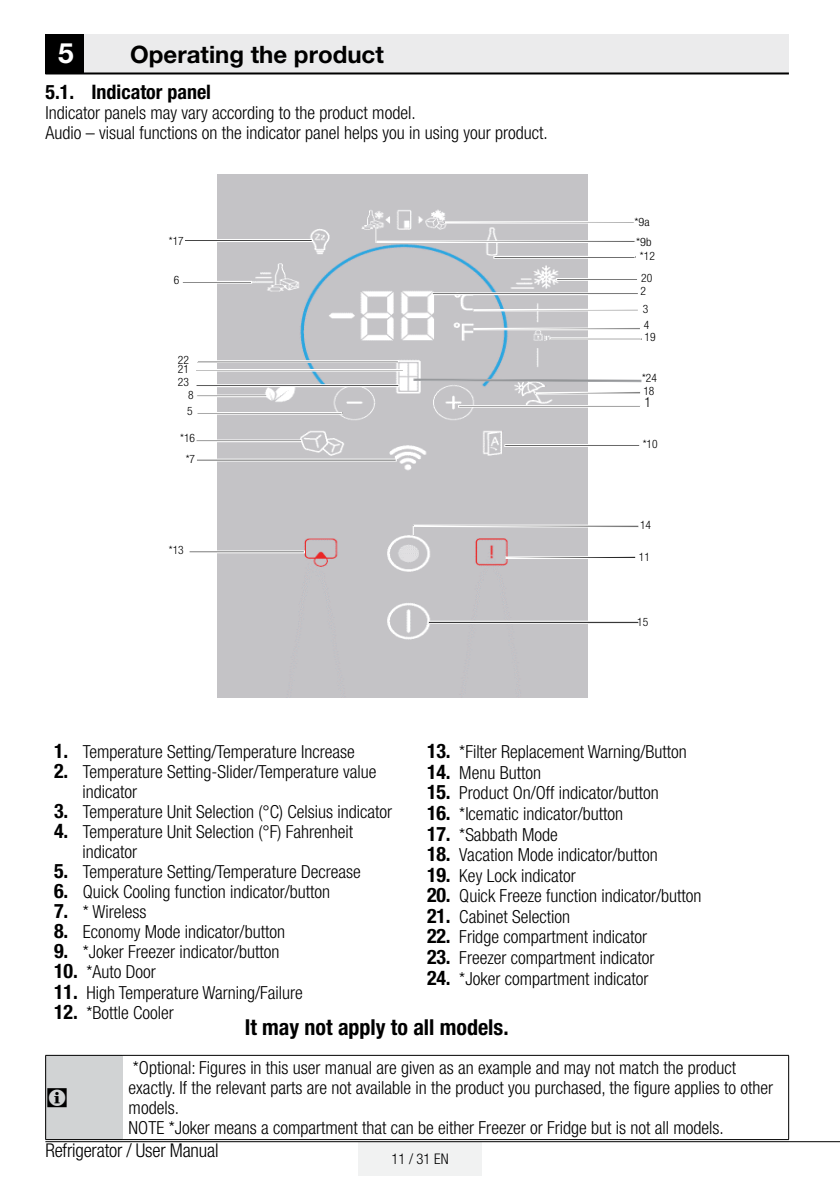
<style>
.page{position:relative;width:840px;height:1191px;background:#fff}
.page>*{position:absolute;margin:0;border:0;box-sizing:border-box;transform-origin:0 0}
.t1{font:700 28px "Helvetica Neue LT Pro";color:#fff}
.t2{font:28px "ZIWARNUN";color:#000}
.t3{font:700 24px "Helvetica Neue LT Pro";color:#000}
.t4{font:700 condensed 22px "Helvetica Neue LT Pro";color:#000}
.t5{font:700 condensed 20px "Helvetica Neue LT Pro";color:#000}
.t6{font:300 condensed 19px "Helvetica Neue LT Pro";letter-spacing:-.01em;color:#000}
.t7{font:300 condensed 18px/20px "Helvetica Neue LT Pro";color:#000}
.t8{font:300 condensed 14.6px "Helvetica Neue LT Pro";color:#000}
.t9{font:300 condensed 13.8px "Helvetica Neue LT Pro";color:#000}
.t10{font:300 condensed 11.6px/17.6px "Helvetica Neue LT Pro";color:#000}
.t11{font:300 condensed 11.6px/20px "Helvetica Neue LT Pro";color:#000;scale:1.06 1}
.s1{font-weight:700;font-size:20px}
</style>
<div class="page">
<div style="left:358px;top:1142px;width:123px;height:33px;background:#f1f2f2"></div>
<hr style="left:45px;top:1141px;width:794px;height:1px;background:#000">
<div style="left:45px;top:34px;width:40px;height:40px;background:#000"></div>
<div style="left:85px;top:34px;width:703px;height:40px;background:#ebebec"></div>
<hr style="left:45px;top:72px;width:743px;height:2px;background:#000">
<div style="left:46px;top:1055px;width:77px;height:84px;background:#d1d3d4"></div>
<hr style="left:45px;top:1139px;width:78px;height:1px;background:#000">
<hr style="left:123px;top:1139px;width:665px;height:1px;background:#000">
<hr style="left:45px;top:1055px;width:1px;height:84px;background:#000">
<hr style="left:787px;top:1055px;width:1px;height:84px;background:#000">
<hr style="left:45px;top:1055px;width:78px;height:1px;background:#000">
<hr style="left:123px;top:1055px;width:665px;height:1px;background:#000">
<div style="left:217px;top:175px;width:370px;height:522px;background:#c4c3c6"></div>
<svg style="left:457px;top:405px;width:183px;height:3px"></svg>
<svg style="left:431px;top:292px;width:207px;height:3px"></svg>
<svg style="left:197px;top:360px;width:202px;height:3px"></svg>
<svg style="left:196px;top:369px;width:208px;height:2px"></svg>
<svg style="left:196px;top:439px;width:106px;height:3px"></svg>
<svg style="left:197px;top:412px;width:145px;height:3px"></svg>
<svg style="left:197px;top:458px;width:199px;height:3px"></svg>
<svg style="left:196px;top:384px;width:203px;height:3px"></svg>
<svg style="left:185px;top:239px;width:128px;height:3px"></svg>
<svg style="left:555px;top:278px;width:82px;height:3px"></svg>
<svg style="left:182px;top:281px;width:70px;height:3px"></svg>
<svg style="left:197px;top:394px;width:70px;height:3px"></svg>
<svg style="left:189px;top:550px;width:116px;height:3px"></svg>
<svg style="left:504px;top:444px;width:136px;height:3px"></svg>
<svg style="left:549px;top:337px;width:92px;height:3px"></svg>
<svg style="left:493px;top:256px;width:142px;height:3px"></svg>
<svg style="left:427px;top:621px;width:212px;height:3px"></svg>
<svg style="left:505px;top:555px;width:131px;height:4px"></svg>
<svg style="left:535px;top:391px;width:106px;height:3px"></svg>
<svg style="left:473px;top:309px;width:165px;height:2px"></svg>
<svg style="left:473px;top:327px;width:167px;height:3px"></svg>
<svg style="left:375px;top:221px;width:260px;height:22px"></svg>
<svg style="left:412px;top:524px;width:227px;height:11px"></svg>
<svg style="left:413px;top:374px;width:229px;height:8px"></svg>
<h1 class="t1" style="left:58px;top:36px;width:17px">5</h1>
<h2 class="t3" style="left:130px;top:40px;width:255px">Operating the product</h2>
<p class="t5" style="left:45px;top:80px;width:167px">5.1. Indicator panel</p>
<p class="t7" style="left:45px;top:103px;width:503px">Indicator panels may vary according to the product model.<br>Audio – visual functions on the indicator panel helps you in using your product.</p>
<p class="t10" style="left:169px;top:232px;width:16px">*17</p>
<p class="t10" style="left:174px;top:271px;width:7px">6</p>
<p class="t10" style="left:178px;top:348px;width:13px;line-height:22.4px">22<br>23</p>
<p class="t10" style="left:178px;top:360px;width:13px">21</p>
<p class="t10" style="left:188px;top:386px;width:7px">8</p>
<p class="t10" style="left:187px;top:402px;width:7px">5</p>
<p class="t10" style="left:180px;top:429px;width:16px">*16</p>
<p class="t10" style="left:186px;top:450px;width:11px">*7</p>
<p class="t10" style="left:169px;top:541px;width:16px">*13</p>
<p class="t11" style="left:634px;top:212px;width:18px">*9a *9b</p>
<p class="t10" style="left:639px;top:247px;width:16px">*12</p>
<p class="t10" style="left:640px;top:269px;width:13px">20</p>
<p class="t10" style="left:640px;top:282px;width:9px">2<br>3</p>
<p class="t10" style="left:643px;top:316px;width:7px">4</p>
<p class="t10" style="left:644px;top:328px;width:13px">19</p>
<p class="t10" style="left:643px;top:382px;width:13px">18</p>
<p class="t9" style="left:644px;top:394px;width:8px">1</p>
<p class="t10" style="left:642px;top:435px;width:16px">*10</p>
<p class="t10" style="left:639px;top:516px;width:13px">14</p>
<p class="t10" style="left:638px;top:548px;width:13px">11</p>
<p class="t10" style="left:636px;top:613px;width:13px">15</p>
<p class="t7" style="left:54px;top:741px;width:302px"><span class="s1">1.</span> Temperature Setting/Temperature Increase</p>
<p class="t7" style="left:82px;top:761px;width:295px;text-indent:-28px"><span class="s1">2.</span> Temperature Setting-Slider/Temperature value indicator</p>
<p class="t7" style="left:54px;top:801px;width:339px"><span class="s1">3.</span> Temperature Unit Selection (°C) Celsius indicator</p>
<p class="t7" style="left:82px;top:821px;width:272px;text-indent:-28px"><span class="s1">4.</span> Temperature Unit Selection (°F) Fahrenheit indicator</p>
<p class="t7" style="left:54px;top:861px;width:308px"><span class="s1">5.</span> Temperature Setting/Temperature Decrease</p>
<p class="t7" style="left:54px;top:881px;width:277px"><span class="s1">6.</span> Quick Cooling function indicator/button</p>
<p class="t7" style="left:54px;top:901px;width:94px"><span class="s1">7.</span> * Wireless</p>
<p class="t7" style="left:54px;top:921px;width:232px"><span class="s1">8.</span> Economy Mode indicator/button</p>
<p class="t7" style="left:54px;top:941px;width:227px"><span class="s1">9.</span> *Joker Freezer indicator/button</p>
<p class="t7" style="left:54px;top:961px;width:103px"><span class="s1">10.</span> *Auto Door</p>
<p class="t7" style="left:54px;top:982px;width:250px"><span class="s1">11.</span> High Temperature Warning/Failure</p>
<p class="t7" style="left:54px;top:1003px;width:121px"><span class="s1">12.</span> *Bottle Cooler</p>
<p class="t7" style="left:427px;top:741px;width:261px"><span class="s1">13.</span> *Filter Replacement Warning/Button</p>
<p class="t7" style="left:427px;top:762px;width:115px"><span class="s1">14.</span> Menu Button</p>
<p class="t7" style="left:427px;top:783px;width:233px"><span class="s1">15.</span> Product On/Off indicator/button</p>
<p class="t7" style="left:427px;top:803px;width:197px"><span class="s1">16.</span> *Icematic indicator/button</p>
<p class="t7" style="left:427px;top:824px;width:132px"><span class="s1">17.</span> *Sabbath Mode</p>
<p class="t7" style="left:427px;top:844px;width:232px"><span class="s1">18.</span> Vacation Mode indicator/button</p>
<p class="t7" style="left:427px;top:865px;width:150px"><span class="s1">19.</span> Key Lock indicator</p>
<p class="t7" style="left:427px;top:885px;width:276px"><span class="s1">20.</span> Quick Freeze function indicator/button</p>
<p class="t7" style="left:427px;top:906px;width:144px"><span class="s1">21.</span> Cabinet Selection</p>
<p class="t7" style="left:427px;top:927px;width:221px"><span class="s1">22.</span> Fridge compartment indicator</p>
<p class="t7" style="left:427px;top:947px;width:229px"><span class="s1">23.</span> Freezer compartment indicator</p>
<p class="t7" style="left:427px;top:968px;width:223px"><span class="s1">24.</span> *Joker compartment indicator</p>
<p class="t4" style="left:245px;top:1013px;width:265px">It may not apply to all models.</p>
<h1 class="t2" style="left:46px;top:1082px;width:25px">C</h1>
<p class="t7" style="left:129px;top:1057px;width:645px">*Optional: Figures in this user manual are given as an example and may not match the product exactly. If the relevant parts are not available in the product you purchased, the figure applies to other models.<br>NOTE *Joker means a compartment that can be either Freezer or Fridge but is not all models.</p>
<p class="t6" style="left:45px;top:1139px;width:174px">Refrigerator / User Manual</p>
<p class="t8" style="left:391px;top:1150px;width:59px">11 / 31 EN</p>
</div>
